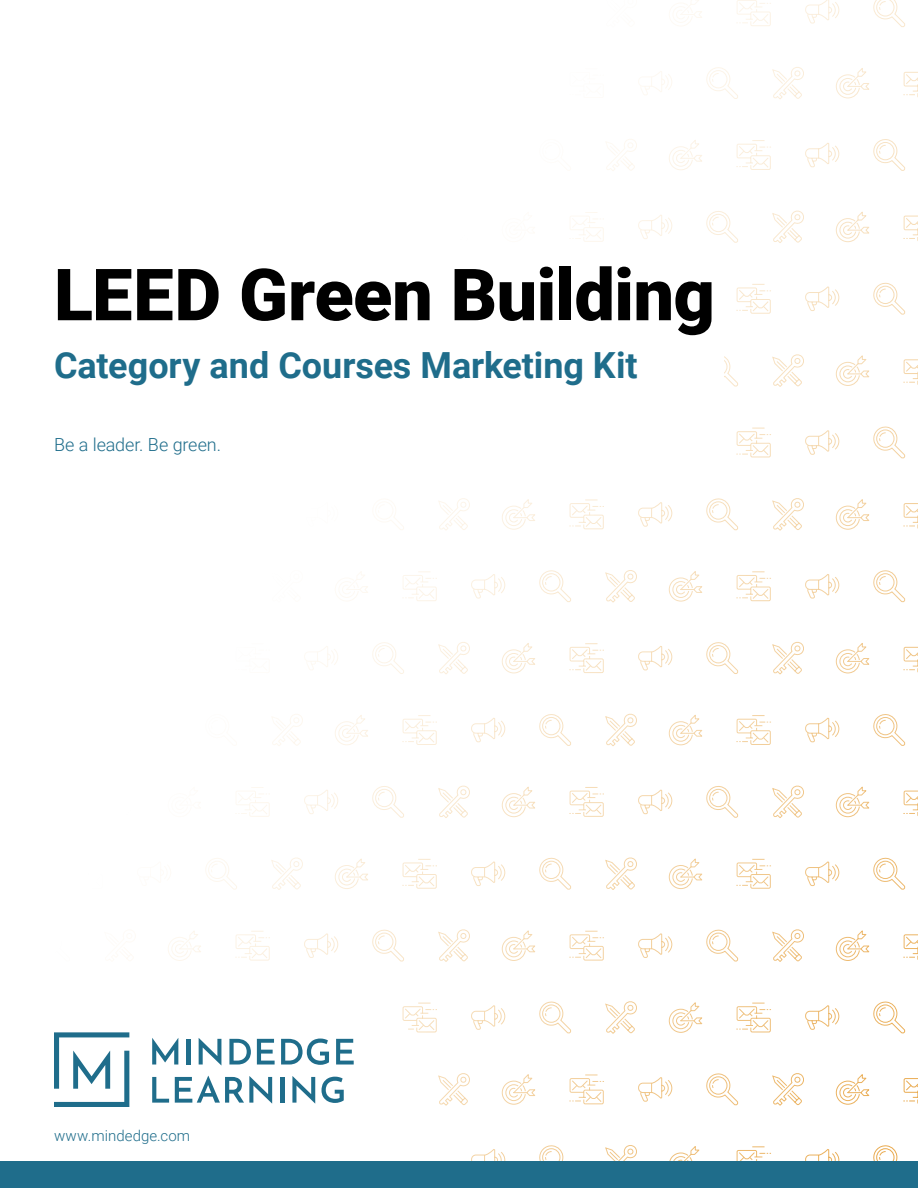
<style>
.page{position:relative;width:918px;height:1188px;background:#fff}
.page>*{position:absolute;margin:0;border:0;box-sizing:border-box;transform-origin:0 0}
.t1{font:900 72px "Roboto";letter-spacing:-.01em;color:#000}
.t2{font:700 36px "Roboto";color:#1f6d8b}
.t3{font:300 18px "Roboto";letter-spacing:-.005em;color:#1f6d8b}
.t4{font:300 15px "Roboto";letter-spacing:.005em;color:#1f6d8b}
</style>
<div class="page">
<svg style="left:673px;top:0;width:232px;height:27px"></svg>
<svg style="left:639px;top:67px;width:165px;height:32px"></svg>
<svg style="left:836px;top:68px;width:82px;height:31px"></svg>
<svg style="left:606px;top:139px;width:31px;height:32px"></svg>
<svg style="left:669px;top:139px;width:236px;height:32px"></svg>
<svg style="left:570px;top:210px;width:234px;height:33px"></svg>
<svg style="left:836px;top:211px;width:82px;height:32px"></svg>
<svg style="left:736px;top:282px;width:170px;height:33px"></svg>
<svg style="left:724px;top:354px;width:80px;height:33px"></svg>
<svg style="left:836px;top:355px;width:82px;height:31px"></svg>
<svg style="left:736px;top:426px;width:170px;height:33px"></svg>
<svg style="left:387px;top:498px;width:83px;height:32px"></svg>
<svg style="left:502px;top:498px;width:302px;height:33px"></svg>
<svg style="left:836px;top:499px;width:82px;height:31px"></svg>
<svg style="left:339px;top:570px;width:298px;height:33px"></svg>
<svg style="left:669px;top:570px;width:237px;height:33px"></svg>
<svg style="left:304px;top:642px;width:166px;height:32px"></svg>
<svg style="left:502px;top:642px;width:302px;height:33px"></svg>
<svg style="left:836px;top:643px;width:82px;height:31px"></svg>
<svg style="left:272px;top:714px;width:31px;height:32px"></svg>
<svg style="left:335px;top:713px;width:302px;height:33px"></svg>
<svg style="left:669px;top:714px;width:237px;height:32px"></svg>
<svg style="left:236px;top:785px;width:234px;height:33px"></svg>
<svg style="left:502px;top:785px;width:302px;height:33px"></svg>
<svg style="left:836px;top:786px;width:82px;height:32px"></svg>
<svg style="left:205px;top:857px;width:98px;height:33px"></svg>
<svg style="left:335px;top:857px;width:302px;height:33px"></svg>
<svg style="left:669px;top:857px;width:237px;height:33px"></svg>
<svg style="left:168px;top:929px;width:302px;height:33px"></svg>
<svg style="left:502px;top:929px;width:302px;height:33px"></svg>
<svg style="left:836px;top:930px;width:82px;height:31px"></svg>
<svg style="left:471px;top:1145px;width:166px;height:16px"></svg>
<svg style="left:669px;top:1145px;width:229px;height:16px"></svg>
<div style="left:0;top:1161px;width:918px;height:27px;background:#1f6d8b"></div>
<svg style="left:54px;top:1001px;width:864px;height:106px"></svg>
<h1 class="t1" style="left:54px;top:266px;width:662px">LEED Green Building</h1>
<p class="t2" style="left:54px;top:351px;width:585px">Category and Courses Marketing Kit</p>
<p class="t3" style="left:54px;top:437px;width:169px">Be a leader. Be green.</p>
<p class="t4" style="left:54px;top:1130px;width:138px">www.mindedge.com</p>
</div>
